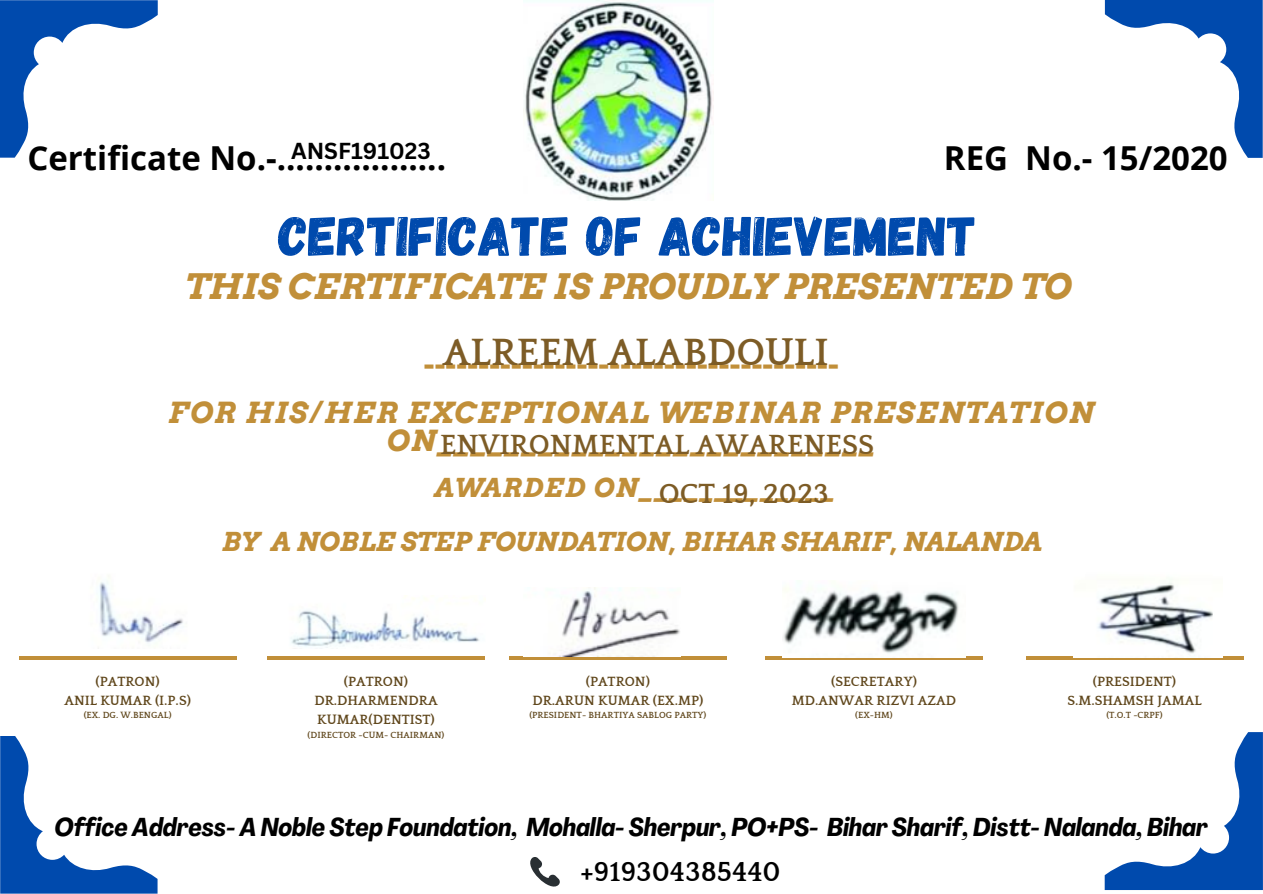
<style>
.page{position:relative;width:1263px;height:894px;background:#fff}
.page>*{position:absolute;margin:0;border:0;box-sizing:border-box;transform-origin:0 0}
.t1{font:55.5px "Gagalin";color:#004aad}
.t2{font:700 39px "Quattrocento";color:#7d5c26}
.t3{font:italic 700 35.1px "Arvo";color:#c18f39}
.t4{font:700 33px "Open Sans";color:#000}
.t5{font:italic 700 29.1px/28.2px "Arvo";letter-spacing:.055em;color:#c18f39;text-align:center}
.t6{font:700 29.1px "Arvo";color:#c18f39}
.t7{font:700 28.5px "Quattrocento";color:#7d5c26}
.t8{font:700 28.35px "Quattrocento";color:#000}
.t9{font:italic 700 26.1px "Arvo";color:#c18f39}
.t10{font:italic 700 26.1px "Arvo";letter-spacing:.055em;color:#c18f39}
.t11{font:italic 700 condensed 25.5px "Agrandir";color:#000}
.t12{font:700 22.5px "Canva Sans";color:#000}
.t13{font:700 13.8px/19px "Quattrocento";color:#60471c}
.t14{font:700 9.15px "Quattrocento";color:#60471c}
</style>
<div class="page">
<hr style="left:1026px;top:656px;width:217px;height:3px;background:#c18f39">
<svg style="left:0;top:0;width:158px;height:158px"></svg>
<svg style="left:0;top:736px;width:158px;height:157px"></svg>
<svg style="left:1105px;top:0;width:158px;height:158px"></svg>
<svg style="left:1105px;top:732px;width:158px;height:157px"></svg>
<img style="left:523px;top:0;width:190px;height:200px">
<svg style="left:530px;top:857px;width:30px;height:30px"></svg>
<hr style="left:765px;top:656px;width:218px;height:3px;background:#c18f39">
<hr style="left:509px;top:656px;width:218px;height:3px;background:#c18f39">
<hr style="left:267px;top:656px;width:218px;height:3px;background:#c18f39">
<hr style="left:19px;top:656px;width:217px;height:3px;background:#c18f39">
<img style="left:1097px;top:583px;width:116px;height:71px">
<img style="left:783px;top:588px;width:182px;height:69px">
<img style="left:559px;top:587px;width:121px;height:69px">
<img style="left:291px;top:598px;width:189px;height:50px">
<img style="left:99px;top:576px;width:84px;height:67px">
<p class="t12" style="left:291px;top:135px;width:141px">ANSF191023</p>
<p class="t4" style="left:27px;top:134px;width:420px">Certificate No.-..................</p>
<p class="t4" style="left:944px;top:134px;width:285px">REG No.- 15/2020</p>
<p class="t1" style="left:278px;top:200px;width:700px">CERTIFICATE OF ACHIEVEMENT</p>
<p class="t3" style="left:185px;top:265px;width:888px">THIS CERTIFICATE IS PROUDLY PRESENTED TO</p>
<p class="t2" style="left:443px;top:332px;width:387px">ALREEM ALABDOULI</p>
<h4 class="t6" style="left:424px;top:347px;width:417px">--------------------------------------</h4>
<h1 class="t5" style="left:168px;top:398px;width:927px">FOR HIS/HER EXCEPTIONAL WEBINAR PRESENTATION<br>ON__________________________</h1>
<h3 class="t10" style="left:434px;top:471px;width:402px">AWARDED ON_____________</h3>
<h5 class="t9" style="left:222px;top:525px;width:821px">BY A NOBLE STEP FOUNDATION, BIHAR SHARIF, NALANDA</h5>
<p class="t7" style="left:440px;top:430px;width:435px">ENVIRONMENTAL AWARENESS</p>
<p class="t7" style="left:659px;top:478px;width:171px">OCT 19, 2023</p>
<p class="t13" style="left:96px;top:671px;width:66px">(PATRON)</p>
<p class="t13" style="left:64px;top:691px;width:128px">ANIL KUMAR (I.P.S)</p>
<p class="t14" style="left:84px;top:710px;width:89px">(EX. DG. W.BENGAL)</p>
<p class="t13" style="left:344px;top:671px;width:66px">(PATRON)</p>
<p class="t13" style="left:314px;top:691px;width:125px">DR.DHARMENDRA<br>KUMAR(DENTIST)</p>
<p class="t14" style="left:308px;top:729px;width:138px">(DIRECTOR -CUM- CHAIRMAN)</p>
<h2 class="t13" style="left:586px;top:671px;width:66px">(PATRON)</h2>
<h5 class="t13" style="left:532px;top:691px;width:172px">DR.ARUN KUMAR (EX.MP)</h5>
<h5 class="t14" style="left:529px;top:710px;width:178px">(PRESIDENT- BHARTIYA SABLOG PARTY)</h5>
<h5 class="t13" style="left:831px;top:671px;width:87px">(SECRETARY)</h5>
<h6 class="t13" style="left:792px;top:691px;width:166px">MD.ANWAR RIZVI AZAD</h6>
<h6 class="t14" style="left:855px;top:710px;width:39px">(EX-HM)</h6>
<h4 class="t13" style="left:1093px;top:671px;width:85px">(PRESIDENT)</h4>
<p class="t13" style="left:1067px;top:691px;width:136px">S.M.SHAMSH JAMAL</p>
<p class="t14" style="left:1106px;top:710px;width:58px">(T.O.T -CRPF)</p>
<p class="t11" style="left:55px;top:816px;width:1155px">Office Address- A Noble Step Foundation, Mohalla- Sherpur, PO+PS- Bihar Sharif, Distt- Nalanda, Bihar</p>
<p class="t8" style="left:580px;top:856px;width:202px">+919304385440</p>
</div>
